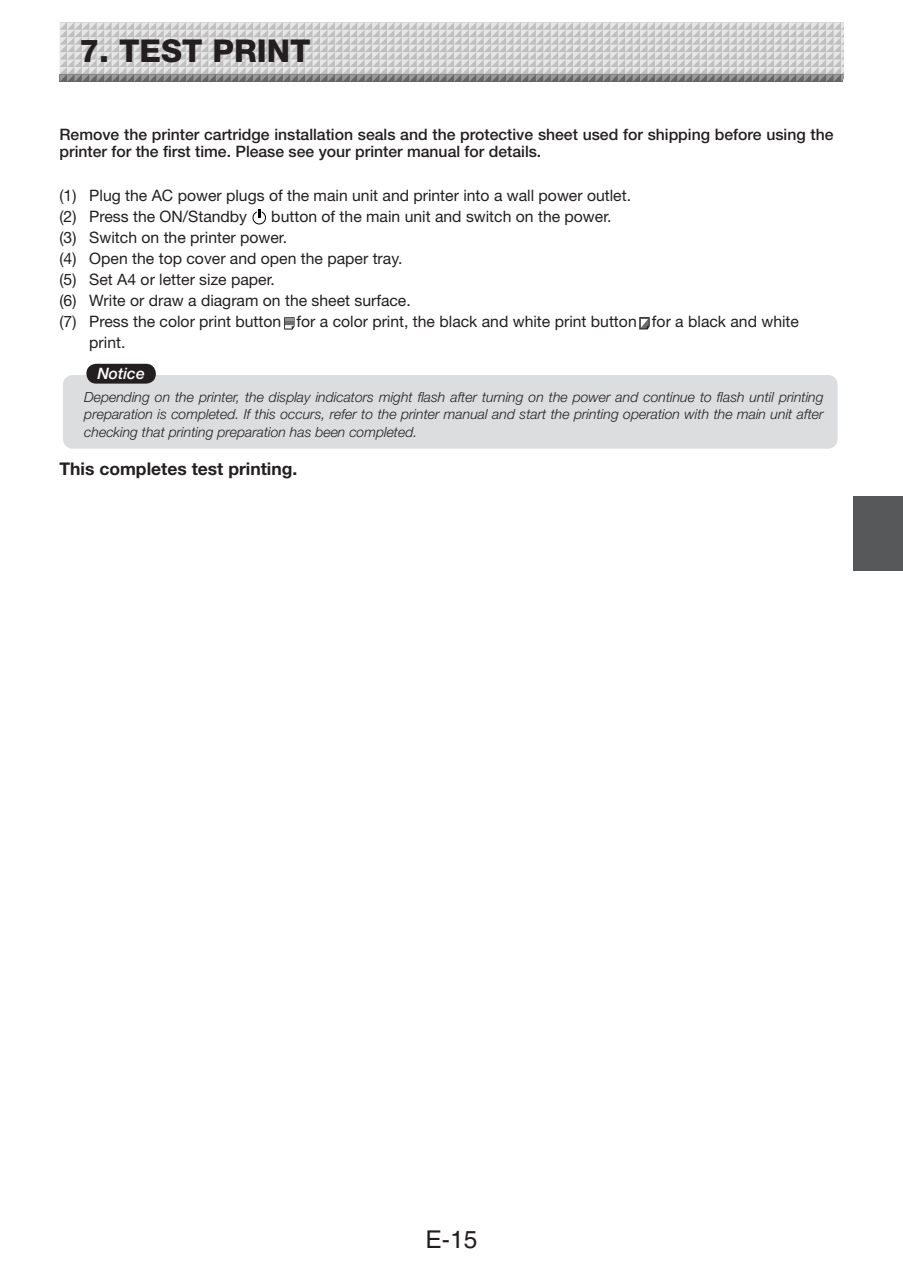
<style>
.page{position:relative;width:903px;height:1275px;background:#fff}
.page>*{position:absolute;margin:0;border:0;box-sizing:border-box;transform-origin:0 0}
.t1{font:800 31.5px "Helvetica Neue";color:#231f20}
.t2{font:24.5px "Helvetica";color:#231f20}
.t3{font:700 17.5px "Helvetica Neue";color:#231f20}
.t4{font:15.75px/21px "Helvetica Neue";color:#231f20}
.t5{font:500 15.75px/16.6px "Helvetica Neue";color:#231f20}
.t6{font:italic 500 15.75px "Helvetica Neue";color:#fff}
.t7{font:italic 300 14px/17.5px "Helvetica Neue";color:#231f20;text-align:justify}
</style>
<div class="page">
<svg style="left:60px;top:22px;width:783px;height:60px;background:#c7c7c7"></svg>
<div style="left:63px;top:375px;width:774px;height:74px;background:#dcdddf;border-radius:10px"></div>
<svg style="left:252px;top:210px;width:14px;height:14px"></svg>
<svg style="left:284px;top:317px;width:11px;height:13px"></svg>
<svg style="left:639px;top:317px;width:11px;height:12px"></svg>
<div style="left:86px;top:364px;width:70px;height:20px;background:#231f20;border-radius:10px"></div>
<div style="left:853px;top:496px;width:50px;height:74px;background:#57585a"></div>
<h1 class="t1" style="left:79px;top:39px;width:233px">7. TEST PRINT</h1>
<p class="t5" style="left:60px;top:128px;width:775px">Remove the printer cartridge installation seals and the protective sheet used for shipping before using the printer for the first time. Please see your printer manual for details.</p>
<p class="t4" style="left:60px;top:187px;width:573px">(1) Plug the AC power plugs of the main unit and printer into a wall power outlet. (2) Press the ON/Standby</p>
<p class="t4" style="left:271px;top:208px;width:342px">button of the main unit and switch on the power.</p>
<p class="t4" style="left:60px;top:229px;width:229px">(3) Switch on the printer power.</p>
<p class="t4" style="left:60px;top:250px;width:344px">(4) Open the top cover and open the paper tray.</p>
<p class="t4" style="left:60px;top:271px;width:217px">(5) Set A4 or letter size paper.</p>
<p class="t4" style="left:60px;top:292px;width:353px">(6) Write or draw a diagram on the sheet surface.</p>
<p class="t4" style="left:60px;top:313px;width:741px">(7) Press the color print button for a color print, the black and white print button for a black and white</p>
<p class="t4" style="left:89px;top:334px;width:38px">print.</p>
<p class="t6" style="left:97px;top:367px;width:49px">Notice</p>
<p class="t7" style="left:84px;top:389px;width:741px">Depending on the printer, the display indicators might flash after turning on the power and continue to flash until printing preparation is completed. If this occurs, refer to the printer manual and start the printing operation with the main unit after checking that printing preparation has been completed.</p>
<p class="t3" style="left:60px;top:462px;width:239px">This completes test printing.</p>
<h2 class="t2" style="left:426px;top:1230px;width:53px">E-15</h2>
</div>
